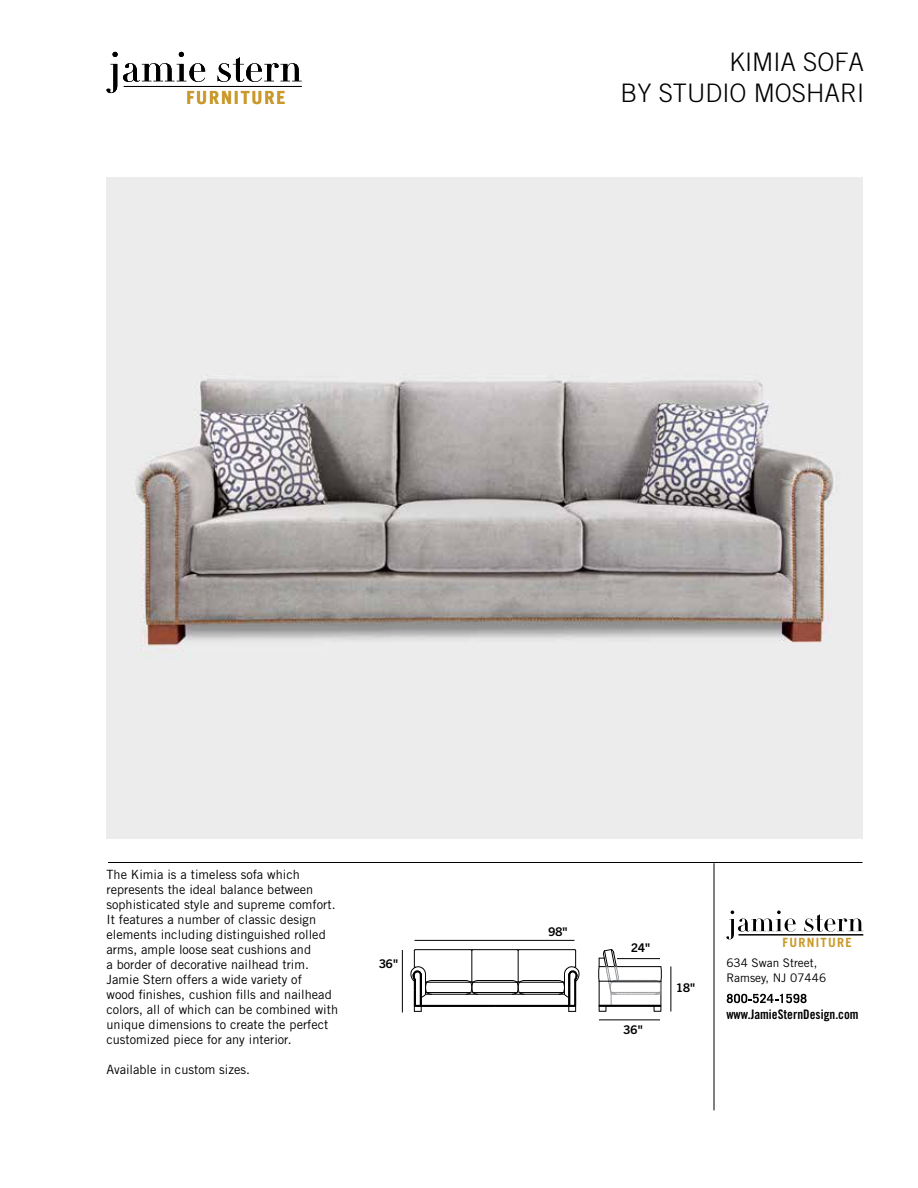
<style>
.page{position:relative;width:918px;height:1188px;background:#fff}
.page>*{position:absolute;margin:0;border:0;box-sizing:border-box;transform-origin:0 0}
.t1{font:300 25.5px/30.6px "Trade Gothic";color:#000;text-align:right}
.t2{font:700 18.15px "Trade Gothic";letter-spacing:.1em;color:#ca992c}
.t3{font:13.2px "Trade Gothic LT Std Bd Cn 20";color:#000}
.t4{font:12.75px/15px "Trade Gothic";color:#000}
.t5{font:700 12.75px "Trade Gothic LT Std";letter-spacing:.1em;color:#ca9a2c}
.t6{font:700 12px "Trade Gothic Next LT Pro";color:#000}
.t7{font:11.85px/14.2px "Trade Gothic";color:#000}
</style>
<div class="page">
<hr style="left:124px;top:86px;width:178px;height:1px;background:#000">
<svg style="left:107px;top:52px;width:98px;height:41px"></svg>
<svg style="left:218px;top:57px;width:84px;height:25px"></svg>
<svg style="left:727px;top:994px;width:80px;height:9px"></svg>
<hr style="left:738px;top:934px;width:125px;height:2px;background:#000">
<svg style="left:726px;top:911px;width:70px;height:28px"></svg>
<svg style="left:804px;top:914px;width:59px;height:18px"></svg>
<hr style="left:108px;top:862px;width:754px;height:1px;background:#000">
<hr style="left:714px;top:863px;width:1px;height:247px;background:#000">
<img style="left:106px;top:177px;width:756px;height:661px">
<div style="left:654px;top:1006px;width:7px;height:6px;border:1px solid #000"></div>
<div style="left:599px;top:1006px;width:7px;height:6px;border:1px solid #000"></div>
<svg style="left:598px;top:949px;width:64px;height:57px"></svg>
<svg style="left:410px;top:949px;width:170px;height:63px"></svg>
<hr style="left:414px;top:940px;width:161px;height:1px;background:#000">
<hr style="left:402px;top:950px;width:1px;height:62px;background:#000">
<hr style="left:617px;top:958px;width:43px;height:1px;background:#000">
<hr style="left:670px;top:966px;width:1px;height:45px;background:#000">
<hr style="left:599px;top:1020px;width:61px;height:1px;background:#000">
<h2 class="t2" style="left:186px;top:86px;width:100px">FURNITURE</h2>
<h1 class="t1" style="left:620px;top:47px;width:245px">KIMIA SOFA<br>BY STUDIO MOSHARI</h1>
<p class="t4" style="left:106px;top:867px;width:233px">The Kimia is a timeless sofa which represents the ideal balance between sophisticated style and supreme comfort.<br>It features a number of classic design elements including distinguished rolled arms, ample loose seat cushions and<br>a border of decorative nailhead trim.<br>Jamie Stern offers a wide variety of<br>wood finishes, cushion fills and nailhead colors, all of which can be combined with unique dimensions to create the perfect customized piece for any interior.</p>
<p class="t4" style="left:106px;top:1062px;width:145px">Available in custom sizes.</p>
<p class="t6" style="left:379px;top:955px;width:21px">36"</p>
<p class="t6" style="left:549px;top:923px;width:21px">98"</p>
<p class="t6" style="left:631px;top:939px;width:21px">24"</p>
<p class="t6" style="left:624px;top:1021px;width:21px">36"</p>
<p class="t6" style="left:676px;top:979px;width:21px">18"</p>
<p class="t5" style="left:782px;top:935px;width:71px">FURNITURE</p>
<p class="t7" style="left:726px;top:956px;width:101px">634 Swan Street,<br>Ramsey, NJ 07446</p>
<p class="t3" style="left:726px;top:1006px;width:134px">www.JamieSternDesign.com</p>
</div>
